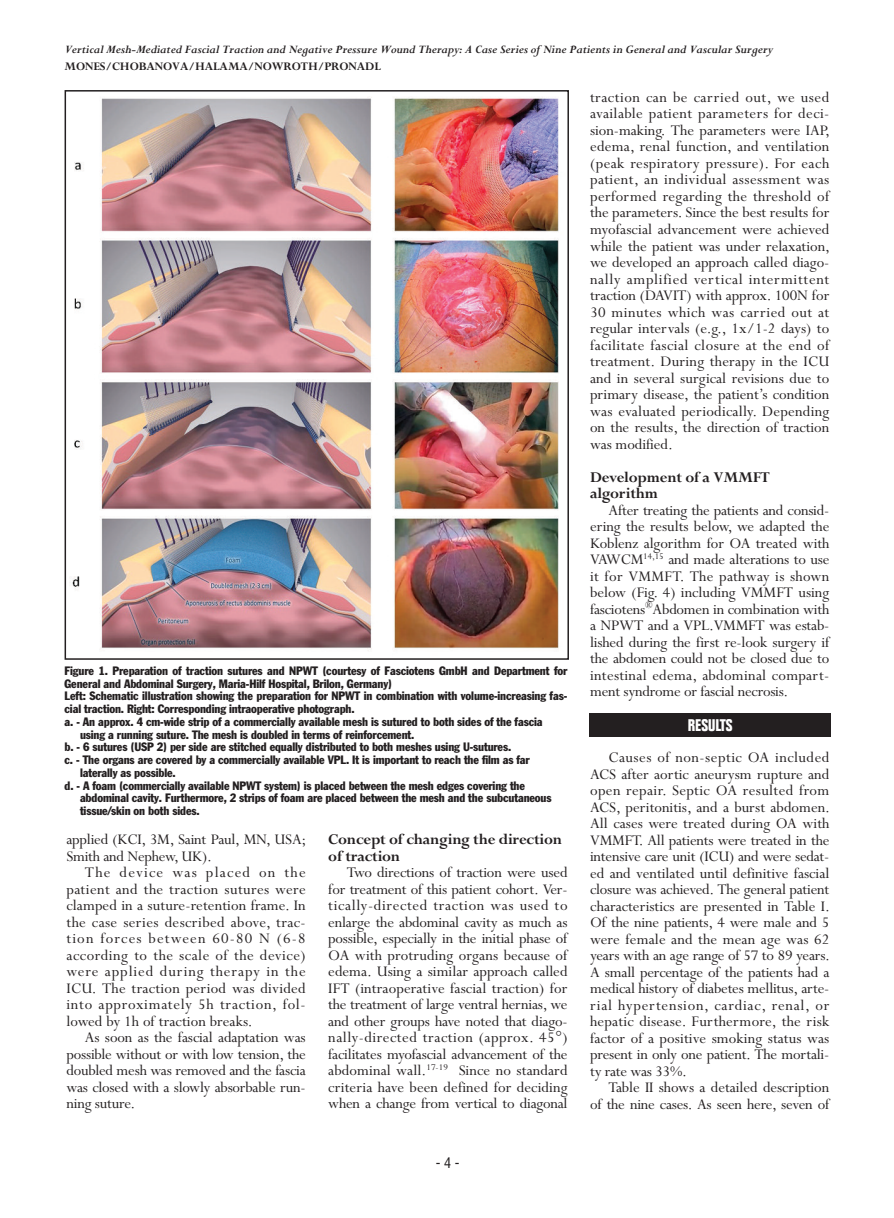
<style>
.page{position:relative;width:894px;height:1218px;background:#fff}
.page>*{position:absolute;margin:0;border:0;box-sizing:border-box;transform-origin:0 0}
.t1{font:16.5px/16.5px "Perpetua";letter-spacing:-.015em;color:#231f20;text-align:justify}
.t2{font:700 16.5px/16.5px "Perpetua";letter-spacing:-.015em;color:#231f20}
.t3{font:700 condensed 16.5px "Folio";color:#fff}
.t4{font:condensed 14.25px "Helvetica";color:#231f20}
.t5{font:italic 700 12.75px "Perpetua";letter-spacing:-.01em;color:#231f20}
.t6{font:700 12.75px "Perpetua";letter-spacing:-.01em;color:#231f20}
.t7{font:condensed 12px "Franklin Gothic";letter-spacing:-.01em;color:#231f20}
</style>
<div class="page">
<img style="left:69px;top:97px;width:490px;height:554px">
<div style="left:65px;top:90px;width:504px;height:569px;border:2px solid #231f20"></div>
<div style="left:589px;top:713px;width:241px;height:24px;background:#231f20"></div>
<p class="t5" style="left:65px;top:42px;width:709px">Vertical Mesh-Mediated Fascial Traction and Negative Pressure Wound Therapy: A Case Series of Nine Patients in General and Vascular Surgery</p>
<p class="t6" style="left:65px;top:58px;width:318px">MONES/CHOBANOVA/HALAMA/NOWROTH/PRONADL</p>
<p class="t7" style="left:65px;top:666px;width:504px">Figure 1. Preparation of traction sutures and NPWT (courtesy of Fasciotens GmbH and Department for</p>
<p class="t7" style="left:65px;top:679px;width:329px">General and Abdominal Surgery, Maria-Hilf Hospital, Brilon, Germany)</p>
<p class="t7" style="left:65px;top:691px;width:504px">Left: Schematic illustration showing the preparation for NPWT in combination with volume-increasing fas-</p>
<p class="t7" style="left:65px;top:704px;width:291px">cial traction. Right: Corresponding intraoperative photograph.</p>
<p class="t7" style="left:65px;top:717px;width:479px">a. - An approx. 4 cm-wide strip of a commercially available mesh is sutured to both sides of the fascia</p>
<p class="t7" style="left:80px;top:730px;width:336px">using a running suture. The mesh is doubled in terms of reinforcement.</p>
<p class="t7" style="left:65px;top:742px;width:448px">b. - 6 sutures (USP 2) per side are stitched equally distributed to both meshes using U-sutures.</p>
<p class="t7" style="left:65px;top:755px;width:466px">c. - The organs are covered by a commercially available VPL. It is important to reach the film as far</p>
<p class="t7" style="left:80px;top:768px;width:97px">laterally as possible.</p>
<p class="t7" style="left:65px;top:781px;width:462px">d. - A foam (commercially available NPWT system) is placed between the mesh edges covering the</p>
<p class="t7" style="left:80px;top:793px;width:473px">abdominal cavity. Furthermore, 2 strips of foam are placed between the mesh and the subcutaneous</p>
<p class="t7" style="left:80px;top:806px;width:121px">tissue/skin on both sides.</p>
<p class="t1" style="left:66px;top:830px;width:241px">applied (KCI, 3M, Saint Paul, MN, USA;<br>Smith and Nephew, UK).</p>
<p class="t1" style="left:66px;top:863px;width:241px;text-indent:18px">The device was placed on the patient and the traction sutures were clamped in a suture-retention frame. In the case series described above, trac&shy;tion forces between 60-80 N (6-8 according to the scale of the device) were applied during therapy in the ICU. The traction period was divided into approximately 5h traction, fol&shy;lowed by 1h of traction breaks.</p>
<p class="t1" style="left:66px;top:1028px;width:241px;text-indent:18px">As soon as the fascial adaptation was possible without or with low tension, the doubled mesh was removed and the fascia was closed with a slowly absorbable run&shy;ning suture.</p>
<p class="t2" style="left:328px;top:830px;width:235px">Concept of changing the direction of traction</p>
<p class="t1" style="left:328px;top:863px;width:241px;text-indent:18px">Two directions of traction were used for treatment of this patient cohort. Ver&shy;tically-directed traction was used to enlarge the abdominal cavity as much as possible, especially in the initial phase of OA with protruding organs because of edema. Using a similar approach called IFT (intraoperative fascial traction) for the treatment of large ventral hernias, we and other groups have noted that diago&shy;nally-directed traction (approx. 45°) facilitates myofascial advancement of the abdominal wall.<sup>17-19</sup> Since no standard criteria have been defined for deciding when a change from vertical to diagonal</p>
<p class="t4" style="left:435px;top:1157px;width:25px">-4-</p>
<p class="t1" style="left:590px;top:88px;width:241px">traction can be carried out, we used available patient parameters for deci&shy;sion-making. The parameters were IAP, edema, renal function, and ventilation (peak respiratory pressure). For each patient, an individual assessment was performed regarding the threshold of the parameters. Since the best results for myofascial advancement were achieved while the patient was under relaxation, we developed an approach called diago&shy;nally amplified vertical intermittent traction (DAVIT) with approx. 100N for 30 minutes which was carried out at regular intervals (e.g., 1x/1-2 days) to facilitate fascial closure at the end of treatment. During therapy in the ICU and in several surgical revisions due to primary disease, the patient’s condition was evaluated periodically. Depending on the results, the direction of traction was modified.</p>
<p class="t2" style="left:590px;top:467px;width:181px">Development of a VMMFT algorithm</p>
<p class="t1" style="left:590px;top:500px;width:241px;text-indent:18px">After treating the patients and consid&shy;ering the results below, we adapted the Koblenz algorithm for OA treated with VAWCM<sup>14,15</sup> and made alterations to use it for VMMFT. The pathway is shown below (Fig. 4) including VMMFT using fasciotens<sup>®</sup>Abdomen in combination with a NPWT and a VPL.VMMFT was estab&shy;lished during the first re-look surgery if the abdomen could not be closed due to intestinal edema, abdominal compart&shy;ment syndrome or fascial necrosis.</p>
<p class="t3" style="left:687px;top:719px;width:46px">RESULTS</p>
<p class="t1" style="left:590px;top:748px;width:241px;text-indent:18px">Causes of non-septic OA included ACS after aortic aneurysm rupture and open repair. Septic OA resulted from ACS, peritonitis, and a burst abdomen.<br>All cases were treated during OA with VMMFT. All patients were treated in the intensive care unit (ICU) and were sedat&shy;ed and ventilated until definitive fascial closure was achieved. The general patient characteristics are presented in Table I.<br>Of the nine patients, 4 were male and 5 were female and the mean age was 62 years with an age range of 57 to 89 years.<br>A small percentage of the patients had a medical history of diabetes mellitus, arte&shy;rial hypertension, cardiac, renal, or hepatic disease. Furthermore, the risk factor of a positive smoking status was present in only one patient. The mortali&shy;ty rate was 33%.</p>
<p class="t1" style="left:590px;top:1078px;width:241px;text-align:right">Table II shows a detailed description<br>of the nine cases. As seen here, seven of</p>
</div>
